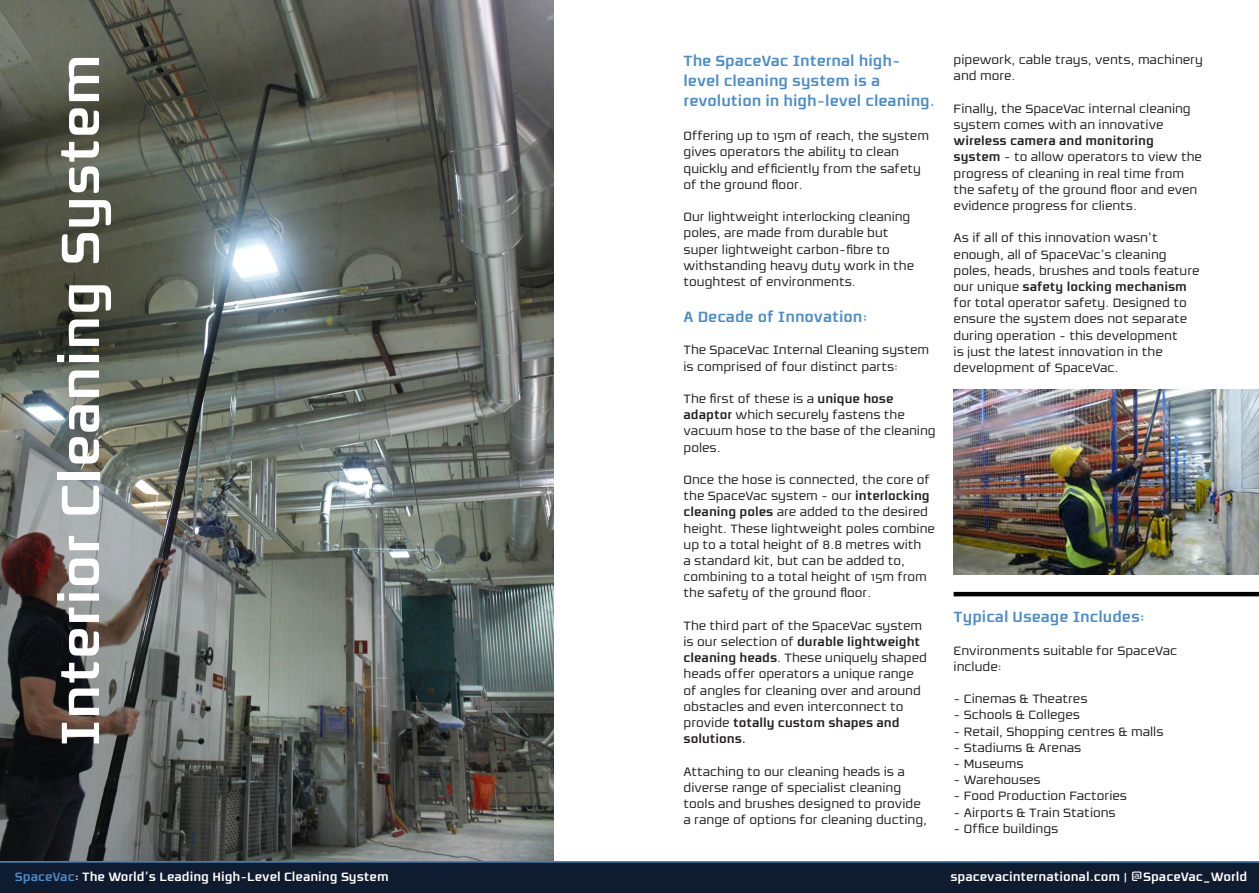
<style>
.page{position:relative;width:1259px;height:893px;background:#fff}
.page>*{position:absolute;margin:0;border:0;box-sizing:border-box;transform-origin:0 0}
.t1{font:700 60px "Resea";color:#fff}
.t2{font:700 16.5px/19.8px "Resea";color:#4b8cca}
.t3{font:13.5px/16.2px "Resea";color:#231f20}
.t4{font:700 13.5px "Resea";color:#fff}
.s1{font-weight:700}
.s2{color:#4b8cca}
</style>
<div class="page">
<img style="left:0;top:0;width:554px;height:861px">
<div style="left:0;top:861px;width:1259px;height:32px;background:#0f1c30"></div>
<hr style="left:953px;top:592px;width:306px;height:4px;background:#000">
<img style="left:953px;top:389px;width:306px;height:185px">
<p class="t1" style="left:48px;top:747px;width:694px;rotate:-90deg">Interior Cleaning System</p>
<p class="t2" style="left:683px;top:51px;width:253px">The SpaceVac Internal high&shy;level cleaning system is a revolution in high-level cleaning.</p>
<p class="t3" style="left:683px;top:128px;width:247px">Offering up to 15m of reach, the system gives operators the ability to clean quickly and efficiently from the safety of the ground floor.</p>
<p class="t3" style="left:683px;top:209px;width:232px">Our lightweight interlocking cleaning poles, are made from durable but super lightweight carbon-fibre to withstanding heavy duty work in the toughtest of environments.</p>
<p class="t2" style="left:683px;top:307px;width:186px">A Decade of Innovation:</p>
<p class="t3" style="left:683px;top:342px;width:247px">The SpaceVac Internal Cleaning system is comprised of four distinct parts:</p>
<p class="t3" style="left:683px;top:390px;width:254px">The first of these is a <span class="s1">unique hose adaptor</span> which securely fastens the vacuum hose to the base of the cleaning poles.</p>
<p class="t3" style="left:683px;top:471px;width:253px">Once the hose is connected, the core of the SpaceVac system - our <span class="s1">interlocking cleaning poles</span> are added to the desired height. These lightweight poles combine up to a total height of 8.8 metres with<br>a standard kit, but can be added to, combining to a total height of 15m from the safety of the ground floor.</p>
<p class="t3" style="left:683px;top:617px;width:245px">The third part of the SpaceVac system is our selection of <span class="s1">durable lightweight cleaning heads</span>. These uniquely shaped heads offer operators a unique range of angles for cleaning over and around obstacles and even interconnect to provide <span class="s1">totally custom shapes and solutions.</span></p>
<p class="t3" style="left:683px;top:763px;width:245px">Attaching to our cleaning heads is a diverse range of specialist cleaning tools and brushes designed to provide a range of options for cleaning ducting,</p>
<p class="t3" style="left:953px;top:52px;width:251px">pipework, cable trays, vents, machinery and more.</p>
<p class="t3" style="left:953px;top:100px;width:250px">Finally, the SpaceVac internal cleaning system comes with an innovative <span class="s1">wireless camera and monitoring system</span> - to allow operators to view the progress of cleaning in real time from the safety of the ground floor and even evidence progress for clients.</p>
<p class="t3" style="left:953px;top:230px;width:247px">As if all of this innovation wasn’t enough, all of SpaceVac’s cleaning poles, heads, brushes and tools feature our unique <span class="s1">safety locking mechanism </span>for total operator safety. Designed to ensure the system does not separate during operation - this development<br>is just the latest innovation in the development of SpaceVac.</p>
<p class="t2" style="left:953px;top:607px;width:193px">Typical Useage Includes:</p>
<p class="t3" style="left:953px;top:642px;width:225px">Environments suitable for SpaceVac include:</p>
<p class="t3" style="left:953px;top:691px;width:135px">- Cinemas &amp; Theatres</p>
<p class="t3" style="left:953px;top:707px;width:128px">- Schools &amp; Colleges</p>
<p class="t3" style="left:953px;top:723px;width:211px">- Retail, Shopping centres &amp; malls</p>
<p class="t3" style="left:953px;top:739px;width:129px">- Stadiums &amp; Arenas</p>
<p class="t3" style="left:953px;top:755px;width:71px">- Museums</p>
<p class="t3" style="left:953px;top:772px;width:89px">- Warehouses</p>
<p class="t3" style="left:953px;top:788px;width:175px">- Food Production Factories</p>
<p class="t3" style="left:953px;top:804px;width:164px">- Airports &amp; Train Stations</p>
<p class="t3" style="left:953px;top:820px;width:106px">- Office buildings</p>
<p class="t4" style="left:15px;top:869px;width:375px"><span class="s2">SpaceVac</span>: The World’s Leading High-Level Cleaning System</p>
<p class="t4" style="left:950px;top:869px;width:298px">spacevacinternational.com | @SpaceVac_World</p>
</div>
